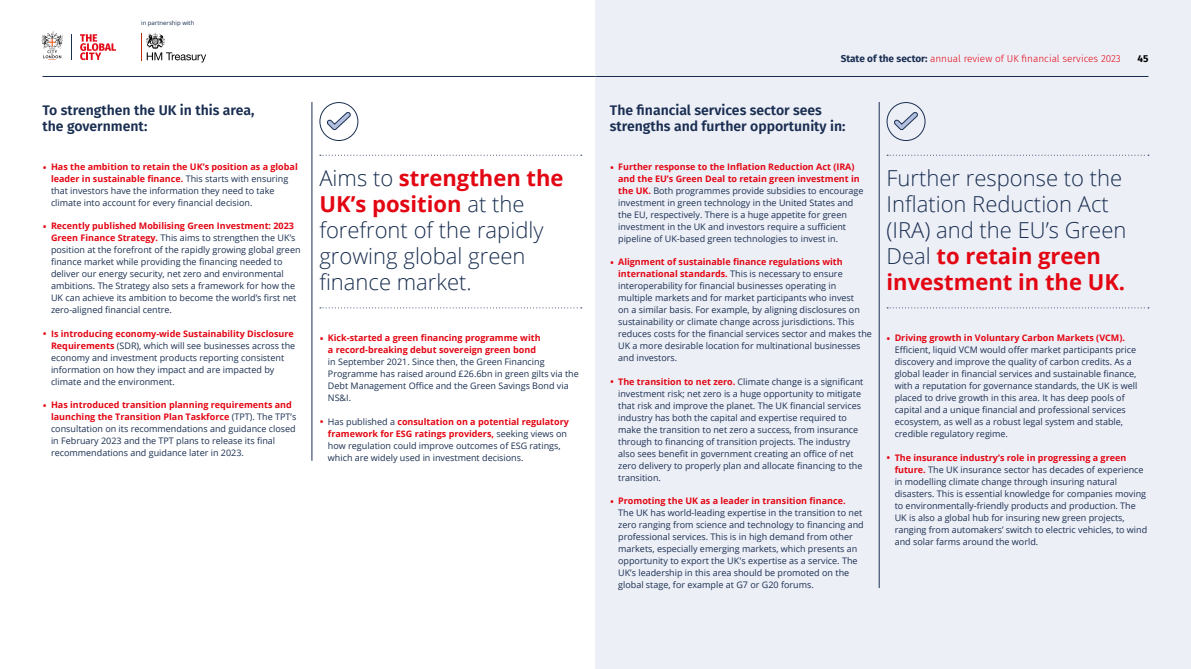
<style>
.page{position:relative;width:1191px;height:669px;background:#fff}
.page>*{position:absolute;margin:0;border:0;box-sizing:border-box;transform-origin:0 0}
.t1{font:300 22px/26px "Open Sans";color:#1a2f51}
.t2{font:600 14px/16px "Fira Sans";color:#1a2e52}
.t3{font:300 10px "Fira Sans";color:#e30613}
.t4{font:700 10px "Fira Sans";color:#000}
.t5{font:9px/12px "Open Sans";color:#1a2f51}
.t6{font:700 9px/12px "Open Sans";color:#e30613;text-align:center}
.t7{font:6px "Open Sans";color:#1a2f51}
.s1{font-size:12px;color:#e30613}
.s2{font-weight:700;color:#e30613}
.s3{font-weight:400;font-size:12px}
.s4{font-weight:700;color:#1a2f51}
</style>
<div class="page">
<div style="left:595px;top:0;width:596px;height:669px;background:#edeff7"></div>
<svg style="left:80px;top:34px;width:36px;height:26px"></svg>
<svg style="left:41px;top:31px;width:22px;height:29px"></svg>
<svg style="left:71px;top:34px;width:1px;height:26px"></svg>
<hr style="left:43px;top:76px;width:552px;height:1px;background:#1a2f51">
<hr style="left:595px;top:76px;width:553px;height:1px;background:#1a2f51">
<svg style="left:141px;top:33px;width:65px;height:30px"></svg>
<svg style="left:320px;top:155px;width:262px;height:1px"></svg>
<svg style="left:320px;top:307px;width:262px;height:1px"></svg>
<svg style="left:327px;top:112px;width:24px;height:19px"></svg>
<div style="left:319px;top:102px;width:39px;height:39px;border:1px solid #1a2f51;border-radius:50%"></div>
<hr style="left:312px;top:102px;width:1px;height:359px;background:#1a2f51">
<svg style="left:887px;top:155px;width:262px;height:1px"></svg>
<svg style="left:887px;top:307px;width:262px;height:1px"></svg>
<svg style="left:894px;top:112px;width:24px;height:19px"></svg>
<div style="left:886px;top:102px;width:39px;height:39px;border:1px solid #1a2f51;border-radius:50%"></div>
<hr style="left:879px;top:102px;width:1px;height:486px;background:#1a2f51">
<p class="t7" style="left:141px;top:19px;width:55px">in partnership with</p>
<h2 class="t2" style="left:43px;top:101px;width:213px">To strengthen the UK in this area, the government:</h2>
<p class="t5" style="left:51px;top:161px;width:248px;text-indent:-9px"><span class="s1">•</span> <span class="s2">Has the ambition to retain the UK’s position as a global leader in sustainable finance.</span> This starts with ensuring that investors have the information they need to take climate into account for every financial decision.</p>
<p class="t5" style="left:51px;top:220px;width:251px;text-indent:-9px"><span class="s1">•</span> <span class="s2">Recently published Mobilising Green Investment: 2023<br>Green Finance Strategy.</span> This aims to strengthen the UK’s position at the forefront of the rapidly growing global green finance market while providing the financing needed to deliver our energy security, net zero and environmental ambitions. The Strategy also sets a framework for how the UK can achieve its ambition to become the world’s first net zero-aligned financial centre.</p>
<p class="t5" style="left:51px;top:327px;width:246px;text-indent:-9px"><span class="s1">•</span> <span class="s2">Is introducing economy-wide Sustainability Disclosure Requirements</span> (SDR), which will see businesses across the economy and investment products reporting consistent information on how they impact and are impacted by climate and the environment.</p>
<p class="t5" style="left:51px;top:399px;width:247px;text-indent:-9px"><span class="s1">•</span> <span class="s2">Has introduced transition planning requirements and launching the Transition Plan Taskforce</span> (TPT). The TPT’s consultation on its recommendations and guidance closed in February 2023 and the TPT plans to release its final recommendations and guidance later in 2023.</p>
<h1 class="t1" style="left:319px;top:165px;width:246px">Aims to <span class="s2">strengthen the<br>UK’s position</span> at the forefront of the rapidly growing global green finance market.</h1>
<p class="t6" style="left:319px;top:332px;width:223px"><span class="s3">•</span> Kick-started a green financing programme with a record-breaking debut sovereign green bond</p>
<p class="t5" style="left:328px;top:356px;width:252px">in September 2021. Since then, the Green Financing Programme has raised around £26.6bn in green gilts via the Debt Management Office and the Green Savings Bond via NS&amp;I.</p>
<p class="t5" style="left:328px;top:415px;width:242px;text-indent:-9px"><span class="s1">•</span> Has published a <span class="s2">consultation on a potential regulatory framework for ESG ratings providers,</span> seeking views on how regulation could improve outcomes of ESG ratings, which are widely used in investment decisions.</p>
<p class="t3" style="left:840px;top:51px;width:281px"><span class="s4">State of the sector:</span> annual review of UK financial services 2023</p>
<p class="t4" style="left:1137px;top:50px;width:12px">45</p>
<h2 class="t2" style="left:610px;top:101px;width:237px">The financial services sector sees strengths and further opportunity in:</h2>
<p class="t5" style="left:618px;top:161px;width:247px;text-indent:-9px"><span class="s1">•</span> <span class="s2">Further response to the Inflation Reduction Act (IRA) and the EU’s Green Deal to retain green investment in the UK.</span> Both programmes provide subsidies to encourage investment in green technology in the United States and the EU, respectively. There is a huge appetite for green investment in the UK and investors require a sufficient pipeline of UK-based green technologies to invest in.</p>
<p class="t5" style="left:618px;top:256px;width:255px;text-indent:-9px"><span class="s1">•</span> <span class="s2">Alignment of sustainable finance regulations with international standards.</span> This is necessary to ensure interoperability for financial businesses operating in multiple markets and for market participants who invest<br>on a similar basis. For example, by aligning disclosures on sustainability or climate change across jurisdictions. This reduces costs for the financial services sector and makes the UK a more desirable location for multinational businesses and investors.</p>
<p class="t5" style="left:618px;top:375px;width:247px;text-indent:-9px"><span class="s1">•</span> <span class="s2">The transition to net zero.</span> Climate change is a significant investment risk; net zero is a huge opportunity to mitigate that risk and improve the planet. The UK financial services industry has both the capital and expertise required to make the transition to net zero a success, from insurance through to financing of transition projects. The industry also sees benefit in government creating an office of net zero delivery to properly plan and allocate financing to the transition.</p>
<p class="t5" style="left:618px;top:495px;width:247px;text-indent:-9px"><span class="s1">•</span> <span class="s2">Promoting the UK as a leader in transition finance.<br></span>The UK has world-leading expertise in the transition to net zero ranging from science and technology to financing and professional services. This is in high demand from other markets, especially emerging markets, which presents an opportunity to export the UK's expertise as a service. The UK’s leadership in this area should be promoted on the global stage, for example at G7 or G20 forums.</p>
<h1 class="t1" style="left:886px;top:165px;width:241px">Further response to the<br>Inflation Reduction Act (IRA) and the EU’s Green<br>Deal <span class="s2">to retain green investment in the UK.</span></h1>
<p class="t5" style="left:894px;top:332px;width:244px;text-indent:-9px"><span class="s1">•</span> <span class="s2">Driving growth in Voluntary Carbon Markets (VCM).<br></span>Efficient, liquid VCM would offer market participants price discovery and improve the quality of carbon credits. As a global leader in financial services and sustainable finance, with a reputation for governance standards, the UK is well placed to drive growth in this area. It has deep pools of capital and a unique financial and professional services ecosystem, as well as a robust legal system and stable, credible regulatory regime.</p>
<p class="t5" style="left:894px;top:451px;width:254px;text-indent:-9px"><span class="s1">•</span> <span class="s2">The insurance industry’s role in progressing a green future.</span> The UK insurance sector has decades of experience in modelling climate change through insuring natural disasters. This is essential knowledge for companies moving to environmentally-friendly products and production. The UK is also a global hub for insuring new green projects, ranging from automakers’ switch to electric vehicles, to wind and solar farms around the world.</p>
</div>
